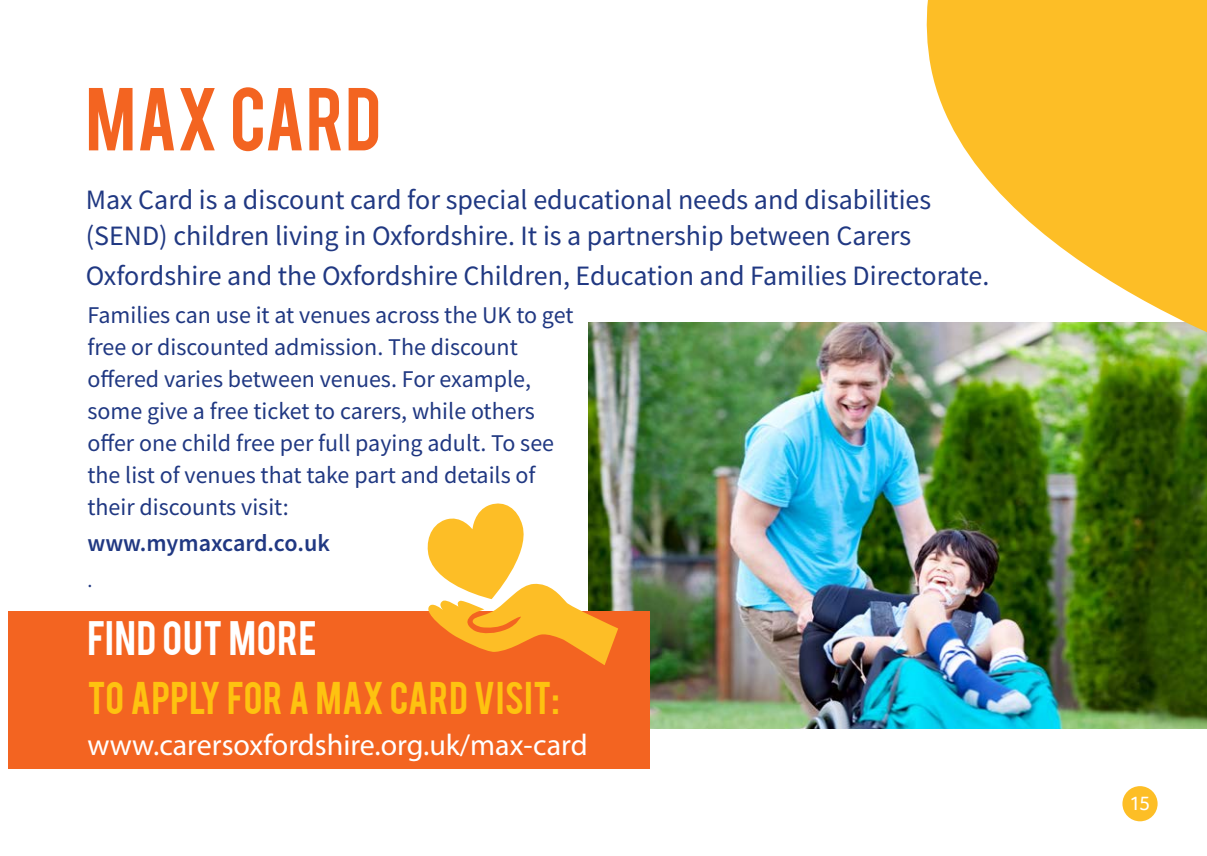
<style>
.page{position:relative;width:1207px;height:856px;background:#fff}
.page>*{position:absolute;margin:0;border:0;box-sizing:border-box;transform-origin:0 0}
.t1{font:70px "Bebas";letter-spacing:.015em;color:#f36421}
.t2{font:38px "Bebas";letter-spacing:.02em;color:#fff}
.t3{font:36px "Bebas";letter-spacing:.01em;color:#fec210}
.t4{font:30px "Myriad Pro";color:#fff}
.t5{font:28px/36px "Source Sans Pro";color:#203882}
.t6{font:24px/32px "Source Sans Pro";color:#203882}
.t7{font:600 24px "Source Sans Pro";color:#203882}
.t8{font:20px "Foco";color:#fff}
.t9{font:20px "Source Sans Pro";color:#203882}
</style>
<div class="page">
<img style="left:588px;top:323px;width:619px;height:404px">
<div style="left:8px;top:610px;width:642px;height:158px;background:#f36421"></div>
<div style="left:1122px;top:785px;width:35px;height:35px;background:#fdbe26;border-radius:50%"></div>
<svg style="left:425px;top:500px;width:193px;height:164px"></svg>
<svg style="left:913px;top:0;width:294px;height:373px;fill:#fdbe26"></svg>
<p class="t1" style="left:86px;top:68px;width:297px">MAX CARD</p>
<p class="t5" style="left:86px;top:181px;width:847px">Max Card is a discount card for special educational needs and disabilities (SEND) children living in Oxfordshire. It is a partnership between Carers</p>
<p class="t5" style="left:86px;top:257px;width:905px">Oxfordshire and the Oxfordshire Children, Education and Families Directorate.</p>
<p class="t6" style="left:87px;top:299px;width:487px">Families can use it at venues across the UK to get free or discounted admission. The discount offered varies between venues. For example, some give a free ticket to carers, while others offer one child free per full paying adult. To see the list of venues that take part and details of their discounts visit:</p>
<p class="t7" style="left:87px;top:527px;width:244px">www.mymaxcard.co.uk</p>
<p class="t9" style="left:87px;top:567px;width:6px">.</p>
<p class="t2" style="left:87px;top:610px;width:231px">FIND OUT MORE</p>
<p class="t3" style="left:87px;top:670px;width:473px">TO APPLY FOR A MAX CARD VISIT:</p>
<p class="t4" style="left:87px;top:726px;width:502px">www.carersoxfordshire.org.uk/max-card</p>
<p class="t8" style="left:1129px;top:790px;width:22px">15</p>
</div>
